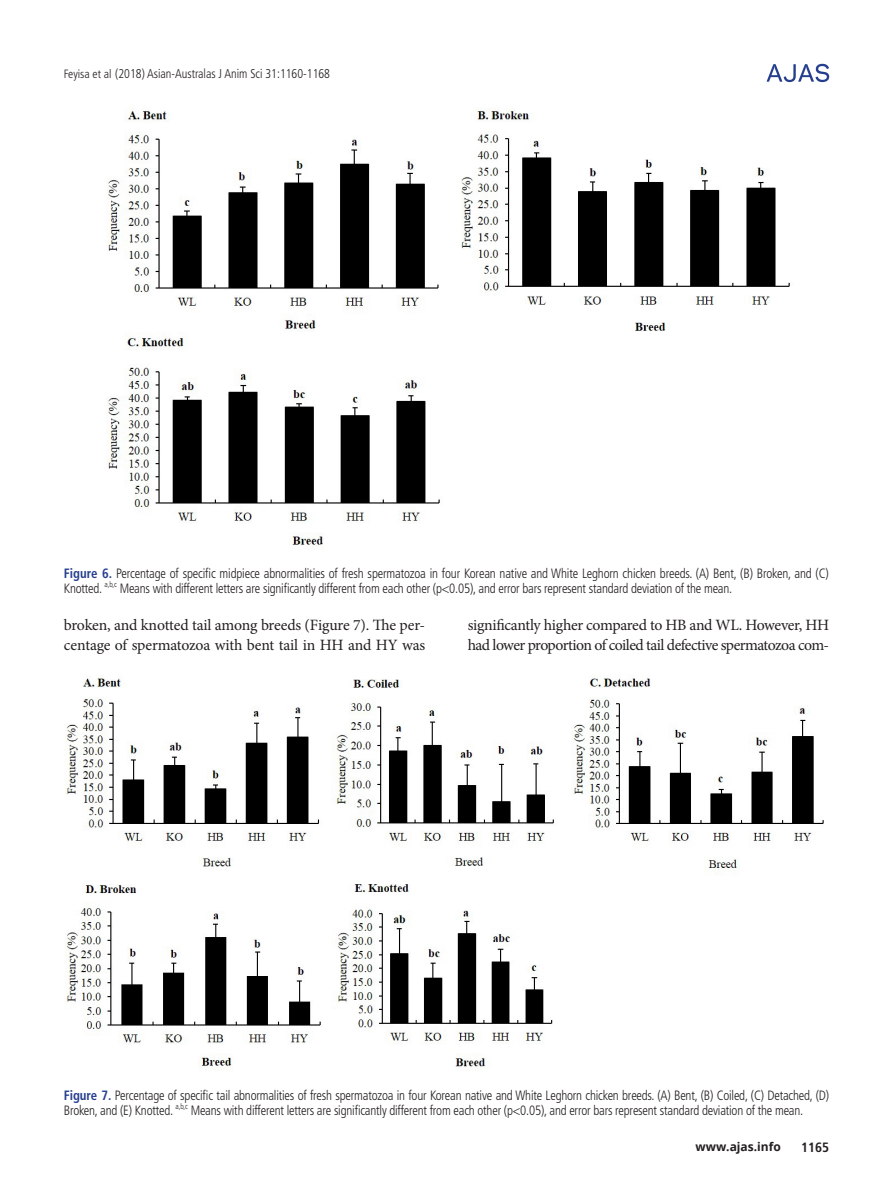
<style>
.page{position:relative;width:893px;height:1191px;background:#fff}
.page>*{position:absolute;margin:0;border:0;box-sizing:border-box;transform-origin:0 0}
.본문{font:15.75px/19.5px "Minion Pro";letter-spacing:-.02em;color:#231f20}
.표_그림__제목{font:300 condensed 13.5px/15px "Frutiger LT Std";letter-spacing:-.015em;color:#231f20;scale:.95 1}
.t1{font:700 condensed 13.5px "Frutiger LT Std";color:#231f20}
.t2{font:300 condensed 12.75px "Frutiger LT Std";color:#231f20;scale:.95 1}
.t3{font:700 12px "Open Sans";color:#231f20}
.표_그림__제목-2{font:300 condensed 7.8px "Frutiger LT Std";color:#231f20;scale:.95 1}
.s1{font-size:12px}
.s2{font-weight:700;color:#253f8e}
</style>
<div class="page">
<svg style="left:767px;top:64px;width:62px;height:18px"></svg>
<img style="left:106px;top:107px;width:684px;height:443px">
<img style="left:65px;top:677px;width:759px;height:394px">
<p class="t2" style="left:64px;top:66px;width:282px"><span class="s1">Feyisa et al</span> (2018) Asian-Australas J Anim Sci 31:1160-1168</p>
<p class="표_그림__제목" style="left:64px;top:566px;width:807px"><span class="s2">Figure 6.</span> Percentage of specific midpiece abnormalities of fresh spermatozoa in four Korean native and White Leghorn chicken breeds. (A) Bent, (B) Broken, and (C)<br>Knotted.</p>
<p class="표_그림__제목-2" style="left:105px;top:580px;width:15px">a,b,c</p>
<p class="표_그림__제목" style="left:120px;top:581px;width:646px">Means with different letters are significantly different from each other (p&lt;0.05), and error bars represent standard deviation of the mean.</p>
<p class="본문" style="left:64px;top:616px;width:363px">broken, and knotted tail among breeds (Figure 7). The per&shy;centage of spermatozoa with bent tail in HH and HY was</p>
<p class="본문" style="left:468px;top:616px;width:363px">significantly higher compared to HB and WL. However, HH had lower proportion of coiled tail defective spermatozoa com-</p>
<p class="표_그림__제목" style="left:64px;top:1087px;width:807px"><span class="s2">Figure 7.</span> Percentage of specific tail abnormalities of fresh spermatozoa in four Korean native and White Leghorn chicken breeds. (A) Bent, (B) Coiled, (C) Detached, (D)<br>Broken, and (E) Knotted.</p>
<p class="표_그림__제목-2" style="left:176px;top:1101px;width:15px">a,b,c</p>
<p class="표_그림__제목" style="left:191px;top:1102px;width:646px">Means with different letters are significantly different from each other (p&lt;0.05), and error bars represent standard deviation of the mean.</p>
<p class="t3" style="left:695px;top:1138px;width:87px">www.ajas.info</p>
<p class="t1" style="left:801px;top:1138px;width:30px">1165</p>
</div>
